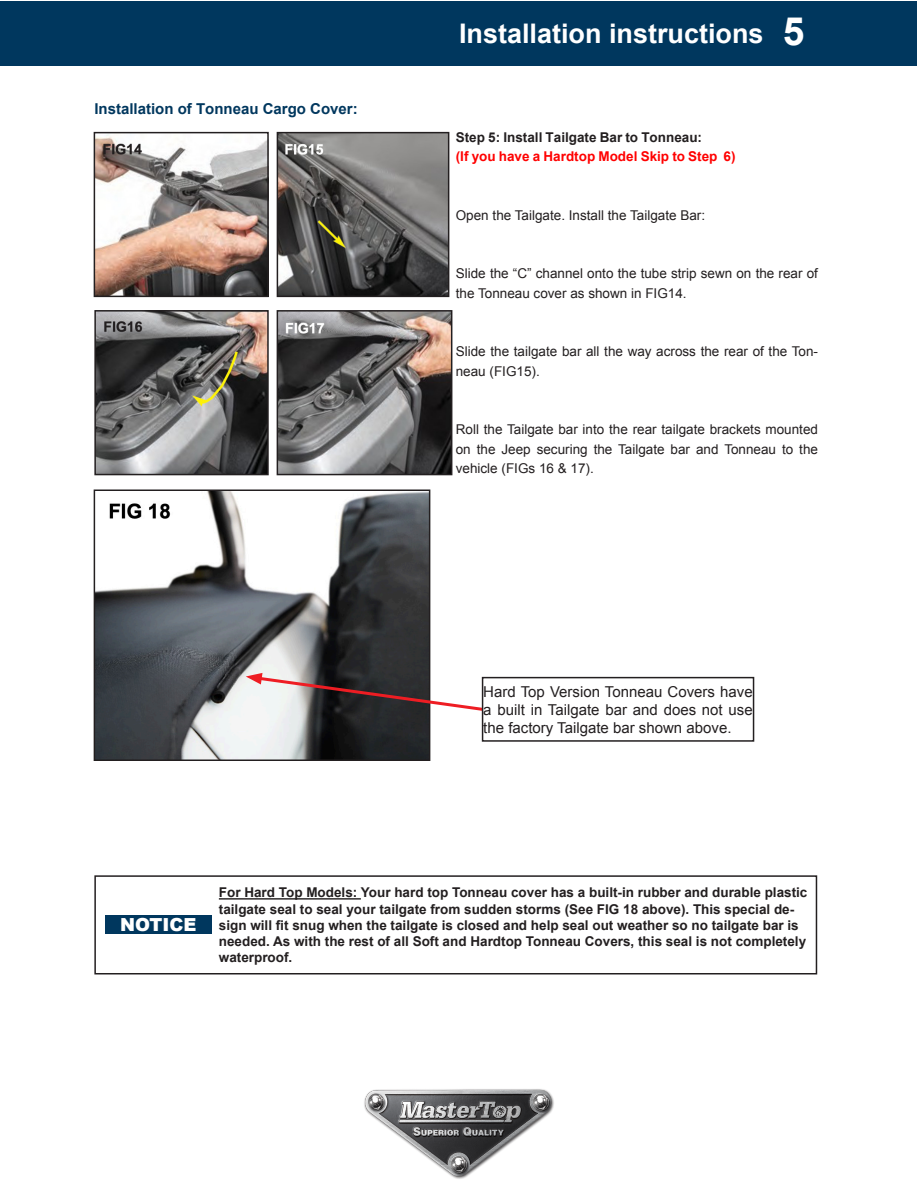
<style>
.page{position:relative;width:918px;height:1188px;background:#fff}
.page>*{position:absolute;margin:0;border:0;box-sizing:border-box;transform-origin:0 0}
.t1{font:700 39px "Arial";color:#fff}
.t2{font:700 27px "Arial";color:#fff}
.t3{font:900 18px "Arial";color:#fff}
.t4{font:15px/18px "Arial";color:#231f20;text-align:justify}
.t5{font:700 15px "Arial";color:#00375e}
.t6{font:700 13.5px/16.2px "Arial";color:#231f20}
.t7{font:13.5px/19.5px "Arial";color:#231f20}
.t8{font:700 13.5px/19.5px "Arial";color:#f00}
.s1{color:#231f20}
</style>
<div class="page">
<div style="left:1px;top:1px;width:916px;height:65px;background:#00375e"></div>
<img style="left:364px;top:1089px;width:190px;height:90px">
<img style="left:97px;top:135px;width:169px;height:159px">
<div style="left:94px;top:132px;width:175px;height:165px;border:2px solid #231f20"></div>
<img style="left:280px;top:135px;width:166px;height:159px">
<div style="left:277px;top:132px;width:172px;height:165px;border:2px solid #231f20"></div>
<img style="left:97px;top:313px;width:169px;height:159px">
<div style="left:94px;top:310px;width:175px;height:165px;border:2px solid #231f20"></div>
<img style="left:280px;top:313px;width:169px;height:159px">
<div style="left:277px;top:310px;width:175px;height:165px;border:2px solid #231f20"></div>
<img style="left:97px;top:493px;width:330px;height:265px">
<div style="left:94px;top:490px;width:336px;height:271px;border:2px solid #231f20"></div>
<svg style="left:246px;top:673px;width:240px;height:40px"></svg>
<div style="left:482px;top:677px;width:272px;height:65px;border:2px solid #231f20"></div>
<div style="left:94px;top:875px;width:723px;height:100px;border:2px solid #231f20"></div>
<hr style="left:219px;top:898px;width:142px;height:2px;background:#231f20">
<div style="left:105px;top:916px;width:106px;height:18px;background:#00375e"></div>
<p class="t5" style="left:94px;top:99px;width:265px">Installation of Tonneau Cargo Cover:</p>
<p class="t2" style="left:459px;top:16px;width:306px">Installation instructions</p>
<p class="t1" style="left:783px;top:6px;width:23px">5</p>
<p class="t8" style="left:456px;top:128px;width:281px"><span class="s1">Step 5: Install Tailgate Bar to Tonneau:<br></span>(If you have a Hardtop Model Skip to Step 6)</p>
<p class="t7" style="left:456px;top:205px;width:251px">Open the Tailgate. Install the Tailgate Bar:</p>
<p class="t7" style="left:456px;top:264px;width:364px">Slide the “C” channel onto the tube strip sewn on the rear of the Tonneau cover as shown in FIG14.</p>
<p class="t7" style="left:456px;top:342px;width:364px">Slide the tailgate bar all the way across the rear of the Ton&shy;neau (FIG15).</p>
<p class="t7" style="left:456px;top:420px;width:364px;text-align:justify">Roll the Tailgate bar into the rear tailgate brackets mounted on the Jeep securing the Tailgate bar and Tonneau to the vehicle (FIGs 16 &amp; 17).</p>
<p class="t4" style="left:483px;top:683px;width:271px">Hard Top Version Tonneau Covers have a built in Tailgate bar and does not use the factory Tailgate bar shown above.</p>
<p class="t3" style="left:120px;top:912px;width:78px">NOTICE</p>
<p class="t6" style="left:219px;top:885px;width:590px">For Hard Top Models: Your hard top Tonneau cover has a built-in rubber and durable plastic tailgate seal to seal your tailgate from sudden storms (See FIG 18 above). This special de&shy;sign will fit snug when the tailgate is closed and help seal out weather so no tailgate bar is needed. As with the rest of all Soft and Hardtop Tonneau Covers, this seal is not completely waterproof.</p>
</div>
